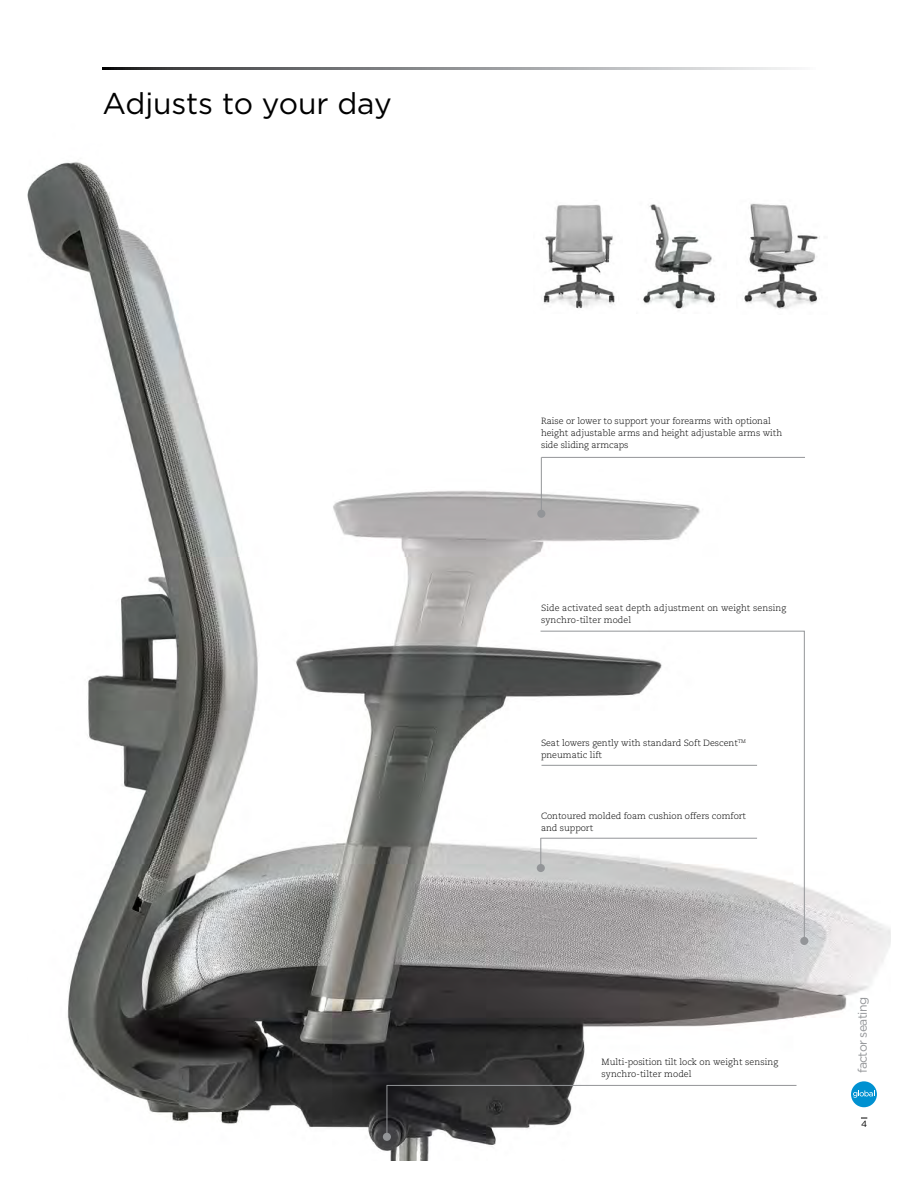
<style>
.page{position:relative;width:918px;height:1188px;background:#fff}
.page>*{position:absolute;margin:0;border:0;box-sizing:border-box;transform-origin:0 0}
.t1{font:30px "Gotham";color:#000}
.t2{font:12.3px "Gotham";letter-spacing:-.05em;color:#939598}
.t3{font:300 9px/12px "Caecilia LT Std";letter-spacing:-.005em;color:#000}
.t4{font:9px "Gotham";color:#000}
</style>
<div class="page">
<img style="left:27px;top:162px;width:864px;height:999px">
<div style="left:521px;top:198px;width:113px;height:119px;background:#fff"></div>
<img style="left:543px;top:204px;width:72px;height:105px">
<div style="left:729px;top:198px;width:108px;height:119px;background:#fff"></div>
<img style="left:744px;top:203px;width:76px;height:106px">
<div style="left:624px;top:198px;width:107px;height:119px;background:#fff"></div>
<img style="left:643px;top:204px;width:73px;height:107px">
<div style="left:851px;top:1081px;width:26px;height:26px;background:#0091d1;border-radius:50%"></div>
<svg style="left:853px;top:1090px;width:22px;height:8px"></svg>
<svg style="left:103px;top:68px;width:693px;height:1px"></svg>
<hr style="left:541px;top:457px;width:264px;height:1px;background:#939598">
<div style="left:537px;top:864px;width:8px;height:8px;background:#939598;border-radius:50%"></div>
<hr style="left:541px;top:457px;width:1px;height:53px;background:#939598">
<div style="left:537px;top:510px;width:8px;height:8px;background:#939598;border-radius:50%"></div>
<div style="left:800px;top:937px;width:8px;height:8px;background:#939598;border-radius:50%"></div>
<svg style="left:540px;top:631px;width:265px;height:309px"></svg>
<svg style="left:386px;top:1085px;width:411px;height:52px"></svg>
<div style="left:383px;top:1133px;width:8px;height:8px;background:#939598;border-radius:50%"></div>
<h1 class="t1" style="left:103px;top:84px;width:291px">Adjusts to your day</h1>
<p class="t3" style="left:541px;top:415px;width:243px">Raise or lower to support your forearms with optional height adjustable arms and height adjustable arms with side sliding armcaps</p>
<p class="t3" style="left:541px;top:603px;width:247px">Side activated seat depth adjustment on weight sensing synchro-tilter model</p>
<p class="t3" style="left:541px;top:737px;width:206px">Seat lowers gently with standard Soft Descent<sup>TM </sup>pneumatic lift</p>
<p class="t3" style="left:541px;top:810px;width:207px">Contoured molded foam cushion offers comfort and support</p>
<p class="t3" style="left:602px;top:1056px;width:178px">Multi-position tilt lock on weight sensing synchro-tilter model</p>
<h2 class="t2" style="left:854px;top:1073px;width:77px;rotate:-90deg">factor seating</h2>
<p class="t4" style="left:861px;top:1119px;width:8px">4</p>
</div>
